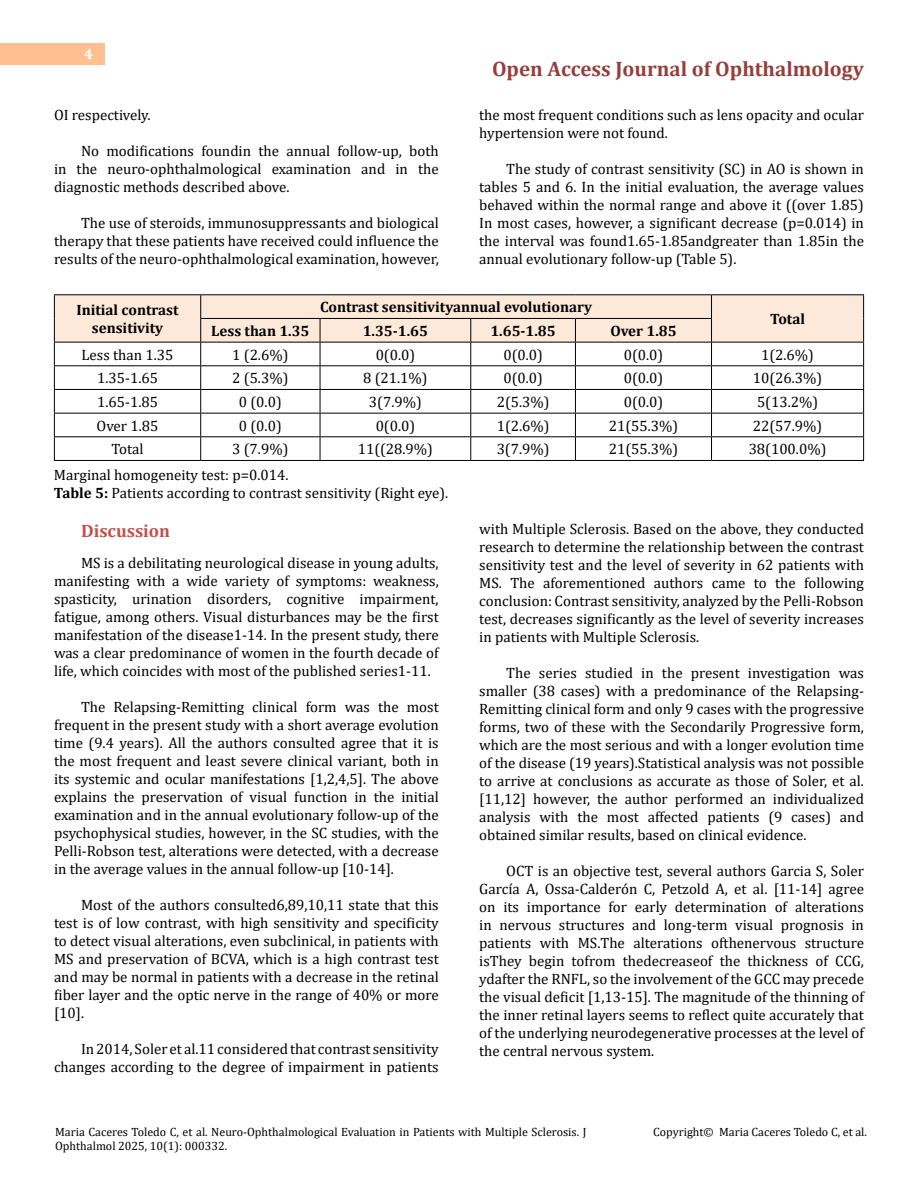
<style>
.page{position:relative;width:918px;height:1188px;background:#fff}
.page>*{position:absolute;margin:0;border:0;box-sizing:border-box;transform-origin:0 0}
.t1{font:700 21px "Cambria";color:#953f3c}
.t2{font:700 18px "Cambria";color:#c0504d}
.t3{font:15px/18px "Cambria";color:#000;text-align:justify}
.t4{font:700 15px/18px "Cambria";color:#000;text-align:center}
.t5{font:700 15px "Cambria";color:#fff}
.t6{font:12px/14.4px "Cambria";color:#000}
.s1{font-weight:700}
</style>
<div class="page">
<div style="left:0;top:43px;width:105px;height:21px;background:#ffbf91"></div>
<hr style="left:54px;top:294px;width:147px;height:1px;background:#000">
<hr style="left:201px;top:294px;width:119px;height:1px;background:#000">
<hr style="left:320px;top:294px;width:151px;height:1px;background:#000">
<hr style="left:471px;top:294px;width:104px;height:1px;background:#000">
<hr style="left:575px;top:294px;width:137px;height:1px;background:#000">
<hr style="left:712px;top:294px;width:152px;height:1px;background:#000">
<svg style="left:54px;top:295px;width:810px;height:165px"></svg>
<hr style="left:54px;top:460px;width:147px;height:1px;background:#000">
<hr style="left:201px;top:460px;width:119px;height:1px;background:#000">
<hr style="left:320px;top:460px;width:151px;height:1px;background:#000">
<hr style="left:471px;top:460px;width:104px;height:1px;background:#000">
<hr style="left:575px;top:460px;width:137px;height:1px;background:#000">
<hr style="left:712px;top:460px;width:152px;height:1px;background:#000">
<p class="t5" style="left:84px;top:44px;width:10px">4</p>
<p class="t3" style="left:54px;top:105px;width:98px">OI respectively.</p>
<p class="t3" style="left:54px;top:141px;width:386px;text-indent:27px">No modifications foundin the annual follow-up, both in the neuro-ophthalmological examination and in the diagnostic methods described above.</p>
<p class="t3" style="left:54px;top:213px;width:386px;text-indent:27px">The use of steroids, immunosuppressants and biological therapy that these patients have received could influence the results of the neuro-ophthalmological examination, however,</p>
<h1 class="t1" style="left:492px;top:54px;width:373px">Open Access Journal of Ophthalmology</h1>
<p class="t3" style="left:479px;top:105px;width:386px">the most frequent conditions such as lens opacity and ocular hypertension were not found.</p>
<p class="t3" style="left:479px;top:159px;width:386px;text-indent:27px">The study of contrast sensitivity (SC) in AO is shown in tables 5 and 6. In the initial evaluation, the average values behaved within the normal range and above it ((over 1.85)<br>In most cases, however, a significant decrease (p=0.014) in the interval was found1.65-1.85andgreater than 1.85in the annual evolutionary follow-up (Table 5).</p>
<p class="t4" style="left:76px;top:301px;width:104px">Initial contrast sensitivity</p>
<p class="t4" style="left:320px;top:298px;width:274px">Contrast sensitivityannual evolutionary</p>
<p class="t4" style="left:211px;top:322px;width:100px">Less than 1.35</p>
<p class="t4" style="left:363px;top:322px;width:67px">1.35-1.65</p>
<p class="t4" style="left:490px;top:322px;width:67px">1.65-1.85</p>
<p class="t4" style="left:610px;top:322px;width:68px">Over 1.85</p>
<p class="t4" style="left:770px;top:310px;width:36px">Total</p>
<p class="t3" style="left:82px;top:346px;width:93px">Less than 1.35</p>
<p class="t3" style="left:232px;top:346px;width:58px">1 (2.6%)</p>
<p class="t3" style="left:376px;top:346px;width:41px">0(0.0)</p>
<p class="t3" style="left:503px;top:346px;width:41px">0(0.0)</p>
<p class="t3" style="left:624px;top:346px;width:41px">0(0.0)</p>
<p class="t3" style="left:761px;top:346px;width:54px">1(2.6%)</p>
<p class="t3" style="left:97px;top:369px;width:62px">1.35-1.65</p>
<p class="t3" style="left:232px;top:369px;width:58px">2 (5.3%)</p>
<p class="t3" style="left:363px;top:369px;width:66px">8 (21.1%)</p>
<p class="t3" style="left:503px;top:369px;width:41px">0(0.0)</p>
<p class="t3" style="left:624px;top:369px;width:41px">0(0.0)</p>
<p class="t3" style="left:753px;top:369px;width:71px">10(26.3%)</p>
<p class="t3" style="left:97px;top:393px;width:62px">1.65-1.85</p>
<p class="t3" style="left:239px;top:393px;width:44px">0 (0.0)</p>
<p class="t3" style="left:369px;top:393px;width:54px">3(7.9%)</p>
<p class="t3" style="left:497px;top:393px;width:54px">2(5.3%)</p>
<p class="t3" style="left:624px;top:393px;width:41px">0(0.0)</p>
<p class="t3" style="left:757px;top:393px;width:63px">5(13.2%)</p>
<p class="t3" style="left:97px;top:417px;width:63px">Over 1.85</p>
<p class="t3" style="left:239px;top:417px;width:44px">0 (0.0)</p>
<p class="t3" style="left:376px;top:417px;width:41px">0(0.0)</p>
<p class="t3" style="left:497px;top:417px;width:54px">1(2.6%)</p>
<p class="t3" style="left:609px;top:417px;width:71px">21(55.3%)</p>
<p class="t3" style="left:753px;top:417px;width:71px">22(57.9%)</p>
<p class="t3" style="left:111px;top:440px;width:34px">Total</p>
<p class="t3" style="left:232px;top:440px;width:58px">3 (7.9%)</p>
<p class="t3" style="left:358px;top:440px;width:77px">11((28.9%)</p>
<p class="t3" style="left:497px;top:440px;width:54px">3(7.9%)</p>
<p class="t3" style="left:609px;top:440px;width:71px">21(55.3%)</p>
<p class="t3" style="left:749px;top:440px;width:79px">38(100.0%)</p>
<p class="t3" style="left:54px;top:465px;width:396px">Marginal homogeneity test: p=0.014.<br><span class="s1">Table 5:</span> Patients according to contrast sensitivity (Right eye).</p>
<p class="t2" style="left:81px;top:518px;width:91px">Discussion</p>
<p class="t3" style="left:54px;top:554px;width:386px;text-indent:27px">MS is a debilitating neurological disease in young adults, manifesting with a wide variety of symptoms: weakness, spasticity, urination disorders, cognitive impairment, fatigue, among others. Visual disturbances may be the first manifestation of the disease1-14. In the present study, there was a clear predominance of women in the fourth decade of life, which coincides with most of the published series1-11.</p>
<p class="t3" style="left:54px;top:698px;width:386px;text-indent:27px">The Relapsing-Remitting clinical form was the most frequent in the present study with a short average evolution time (9.4 years). All the authors consulted agree that it is the most frequent and least severe clinical variant, both in its systemic and ocular manifestations [1,2,4,5]. The above explains the preservation of visual function in the initial examination and in the annual evolutionary follow-up of the psychophysical studies, however, in the SC studies, with the Pelli-Robson test, alterations were detected, with a decrease in the average values in the annual follow-up [10-14].</p>
<p class="t3" style="left:54px;top:896px;width:386px;text-indent:27px">Most of the authors consulted6,89,10,11 state that this test is of low contrast, with high sensitivity and specificity to detect visual alterations, even subclinical, in patients with MS and preservation of BCVA, which is a high contrast test and may be normal in patients with a decrease in the retinal fiber layer and the optic nerve in the range of 40% or more [10].</p>
<p class="t3" style="left:54px;top:1040px;width:386px;text-align:right">In 2014, Soler et al.11 considered that contrast sensitivity changes according to the degree of impairment in patients</p>
<p class="t3" style="left:479px;top:519px;width:386px">with Multiple Sclerosis. Based on the above, they conducted research to determine the relationship between the contrast sensitivity test and the level of severity in 62 patients with MS. The aforementioned authors came to the following conclusion: Contrast sensitivity, analyzed by the Pelli-Robson test, decreases significantly as the level of severity increases in patients with Multiple Sclerosis.</p>
<p class="t3" style="left:479px;top:663px;width:386px;text-indent:27px">The series studied in the present investigation was smaller (38 cases) with a predominance of the Relapsing-Remitting clinical form and only 9 cases with the progressive forms, two of these with the Secondarily Progressive form, which are the most serious and with a longer evolution time of the disease (19 years).Statistical analysis was not possible to arrive at conclusions as accurate as those of Soler, et al. [11,12] however, the author performed an individualized analysis with the most affected patients (9 cases) and obtained similar results, based on clinical evidence.</p>
<p class="t3" style="left:479px;top:861px;width:386px;text-indent:27px">OCT is an objective test, several authors Garcia S, Soler García A, Ossa-Calderón C, Petzold A, et al. [11-14] agree on its importance for early determination of alterations in nervous structures and long-term visual prognosis in patients with MS.The alterations ofthenervous structure isThey begin tofrom thedecreaseof the thickness of CCG, ydafter the RNFL, so the involvement of the GCC may precede the visual deficit [1,13-15]. The magnitude of the thinning of the inner retinal layers seems to reflect quite accurately that of the underlying neurodegenerative processes at the level of the central nervous system.</p>
<p class="t6" style="left:55px;top:1124px;width:533px">Maria Caceres Toledo C, et al. Neuro-Ophthalmological Evaluation in Patients with Multiple Sclerosis. J<br>Ophthalmol 2025, 10(1): 000332.</p>
<p class="t6" style="left:653px;top:1124px;width:215px">Copyright© Maria Caceres Toledo C, et al.</p>
</div>
